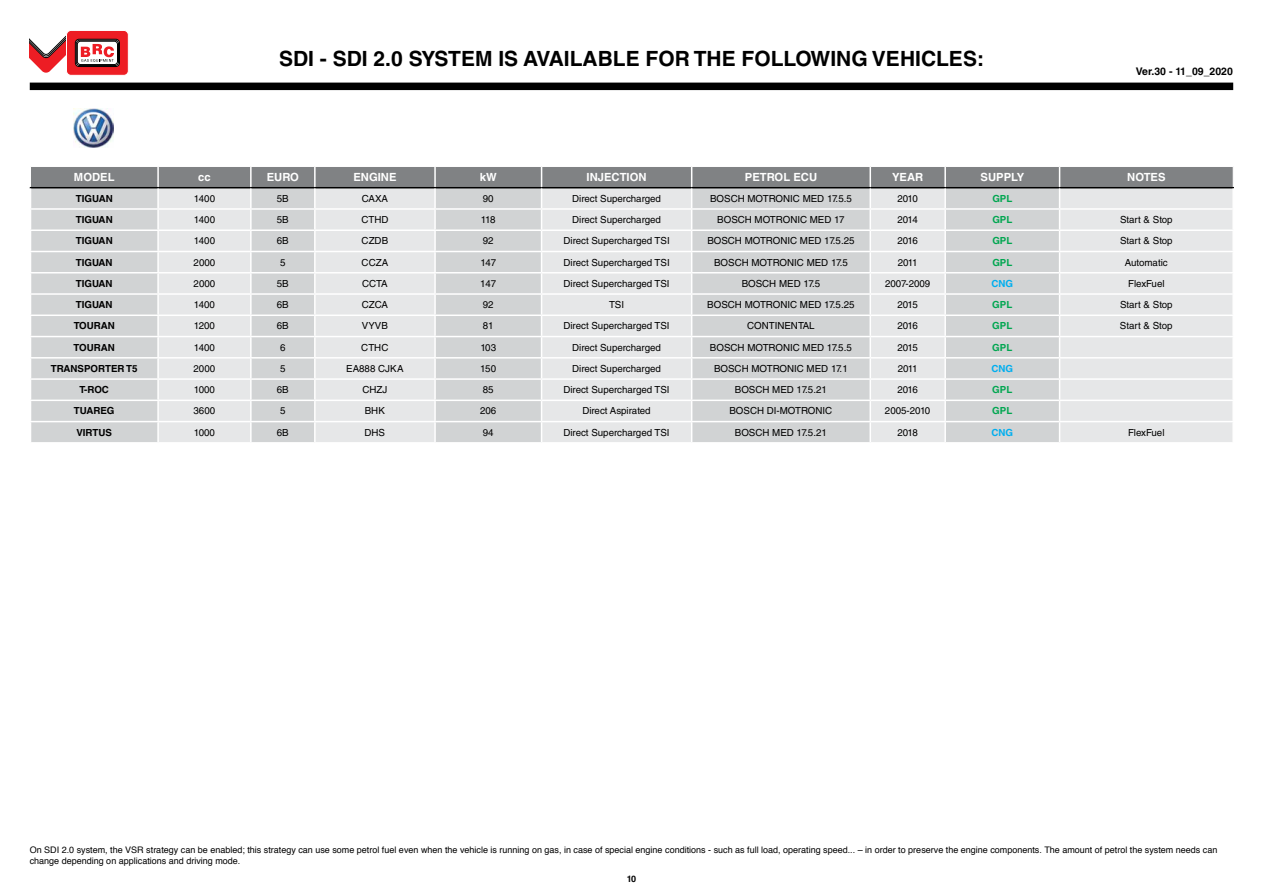
<style>
.page{position:relative;width:1263px;height:893px;background:#fff}
.page>*{position:absolute;margin:0;border:0;box-sizing:border-box;transform-origin:0 0}
.t1{font:700 21px "Helvetica LT Std";color:#000}
.t2{font:700 11.25px "Helvetica LT Std";color:#fff}
.t3{font:700 10.5px "Helvetica LT Std";color:#000}
.t4{font:9.75px "Helvetica LT Std";color:#000}
.t5{font:700 9.75px "Helvetica LT Std";color:#000}
.t6{font:700 9.75px "Helvetica LT Std";color:#00a650}
.t7{font:700 9.75px "Helvetica LT Std";color:#00aeef}
.t8{font:9px/10.8px "Helvetica";color:#000}
.t9{font:700 9px "Helvetica LT Std";color:#000}
</style>
<div class="page">
<div style="left:30px;top:83px;width:1203px;height:7px;background:#000"></div>
<div style="left:66px;top:30px;width:62px;height:45px;background:#ed1d24;border-radius:4px"></div>
<div style="left:66px;top:30px;width:63px;height:46px;border:1px solid #fff;border-radius:4px"></div>
<div style="left:75px;top:39px;width:45px;height:28px;border:1px solid #000;border-radius:4px"></div>
<div style="left:76px;top:40px;width:43px;height:26px;border:1px solid #000;border-radius:3px"></div>
<div style="left:77px;top:41px;width:41px;height:24px;border:1px solid #000;border-radius:3px"></div>
<svg style="left:30px;top:31px;width:86px;height:42px"></svg>
<svg style="left:30px;top:166px;width:1204px;height:276px;background:#d6d8d9"></svg>
<hr style="left:1232px;top:422px;width:2px;height:20px;background:#fff">
<img style="left:73px;top:108px;width:40px;height:40px">
<h1 class="t1" style="left:279px;top:45px;width:706px">SDI - SDI 2.0 SYSTEM IS AVAILABLE FOR THE FOLLOWING VEHICLES:</h1>
<p class="t3" style="left:1136px;top:65px;width:99px">Ver.30 - 11_09_2020</p>
<p class="t2" style="left:74px;top:170px;width:42px">MODEL</p>
<p class="t2" style="left:198px;top:170px;width:14px">cc</p>
<p class="t2" style="left:267px;top:170px;width:34px">EURO</p>
<p class="t2" style="left:353px;top:170px;width:45px">ENGINE</p>
<p class="t2" style="left:480px;top:170px;width:18px">kW</p>
<p class="t2" style="left:587px;top:170px;width:62px">INJECTION</p>
<p class="t2" style="left:745px;top:170px;width:74px">PETROL ECU</p>
<p class="t2" style="left:892px;top:170px;width:33px">YEAR</p>
<p class="t2" style="left:980px;top:170px;width:45px">SUPPLY</p>
<p class="t2" style="left:1127px;top:170px;width:40px">NOTES</p>
<p class="t5" style="left:76px;top:192px;width:38px">TIGUAN</p>
<p class="t4" style="left:194px;top:193px;width:23px">1400</p>
<p class="t4" style="left:277px;top:193px;width:13px">5B</p>
<p class="t4" style="left:362px;top:193px;width:28px">CAXA</p>
<p class="t4" style="left:483px;top:193px;width:12px">90</p>
<p class="t4" style="left:572px;top:193px;width:90px">Direct Supercharged</p>
<p class="t4" style="left:710px;top:193px;width:143px">BOSCH MOTRONIC MED 17.5.5</p>
<p class="t4" style="left:897px;top:193px;width:22px">2010</p>
<p class="t6" style="left:992px;top:192px;width:22px">GPL</p>
<p class="t5" style="left:76px;top:214px;width:38px">TIGUAN</p>
<p class="t4" style="left:194px;top:214px;width:23px">1400</p>
<p class="t4" style="left:277px;top:214px;width:13px">5B</p>
<p class="t4" style="left:361px;top:214px;width:29px">CTHD</p>
<p class="t4" style="left:481px;top:214px;width:16px">118</p>
<p class="t4" style="left:572px;top:214px;width:90px">Direct Supercharged</p>
<p class="t4" style="left:717px;top:214px;width:129px">BOSCH MOTRONIC MED 17</p>
<p class="t4" style="left:897px;top:214px;width:22px">2014</p>
<p class="t6" style="left:992px;top:214px;width:22px">GPL</p>
<p class="t4" style="left:1120px;top:214px;width:54px">Start &amp; Stop</p>
<p class="t5" style="left:76px;top:235px;width:38px">TIGUAN</p>
<p class="t4" style="left:194px;top:235px;width:23px">1400</p>
<p class="t4" style="left:277px;top:235px;width:13px">6B</p>
<p class="t4" style="left:362px;top:235px;width:28px">CZDB</p>
<p class="t4" style="left:483px;top:235px;width:12px">92</p>
<p class="t4" style="left:563px;top:235px;width:108px">Direct Supercharged TSI</p>
<p class="t4" style="left:707px;top:235px;width:149px">BOSCH MOTRONIC MED 17.5.25</p>
<p class="t4" style="left:897px;top:235px;width:22px">2016</p>
<p class="t6" style="left:992px;top:235px;width:22px">GPL</p>
<p class="t4" style="left:1120px;top:235px;width:54px">Start &amp; Stop</p>
<p class="t5" style="left:76px;top:256px;width:38px">TIGUAN</p>
<p class="t4" style="left:194px;top:257px;width:23px">2000</p>
<p class="t4" style="left:280px;top:257px;width:7px">5</p>
<p class="t4" style="left:362px;top:257px;width:28px">CCZA</p>
<p class="t4" style="left:480px;top:257px;width:17px">147</p>
<p class="t4" style="left:563px;top:257px;width:108px">Direct Supercharged TSI</p>
<p class="t4" style="left:714px;top:257px;width:135px">BOSCH MOTRONIC MED 17.5</p>
<p class="t4" style="left:898px;top:257px;width:21px">2011</p>
<p class="t6" style="left:992px;top:256px;width:22px">GPL</p>
<p class="t4" style="left:1125px;top:257px;width:44px">Automatic</p>
<p class="t5" style="left:76px;top:278px;width:38px">TIGUAN</p>
<p class="t4" style="left:194px;top:278px;width:23px">2000</p>
<p class="t4" style="left:277px;top:278px;width:13px">5B</p>
<p class="t4" style="left:362px;top:278px;width:27px">CCTA</p>
<p class="t4" style="left:480px;top:278px;width:17px">147</p>
<p class="t4" style="left:563px;top:278px;width:108px">Direct Supercharged TSI</p>
<p class="t4" style="left:742px;top:278px;width:80px">BOSCH MED 17.5</p>
<p class="t4" style="left:885px;top:278px;width:47px">2007-2009</p>
<p class="t7" style="left:991px;top:278px;width:23px">CNG</p>
<p class="t4" style="left:1128px;top:278px;width:38px">FlexFuel</p>
<p class="t5" style="left:76px;top:299px;width:38px">TIGUAN</p>
<p class="t4" style="left:194px;top:299px;width:23px">1400</p>
<p class="t4" style="left:277px;top:299px;width:13px">6B</p>
<p class="t4" style="left:362px;top:299px;width:28px">CZCA</p>
<p class="t4" style="left:483px;top:299px;width:12px">92</p>
<p class="t4" style="left:609px;top:299px;width:17px">TSI</p>
<p class="t4" style="left:707px;top:299px;width:149px">BOSCH MOTRONIC MED 17.5.25</p>
<p class="t4" style="left:897px;top:299px;width:22px">2015</p>
<p class="t6" style="left:992px;top:299px;width:22px">GPL</p>
<p class="t4" style="left:1120px;top:299px;width:54px">Start &amp; Stop</p>
<p class="t5" style="left:74px;top:320px;width:43px">TOURAN</p>
<p class="t4" style="left:194px;top:320px;width:23px">1200</p>
<p class="t4" style="left:277px;top:320px;width:13px">6B</p>
<p class="t4" style="left:362px;top:320px;width:28px">VYVB</p>
<p class="t4" style="left:483px;top:320px;width:12px">81</p>
<p class="t4" style="left:563px;top:320px;width:108px">Direct Supercharged TSI</p>
<p class="t4" style="left:747px;top:320px;width:69px">CONTINENTAL</p>
<p class="t4" style="left:897px;top:320px;width:22px">2016</p>
<p class="t6" style="left:992px;top:320px;width:22px">GPL</p>
<p class="t4" style="left:1120px;top:320px;width:54px">Start &amp; Stop</p>
<p class="t5" style="left:74px;top:341px;width:43px">TOURAN</p>
<p class="t4" style="left:194px;top:342px;width:23px">1400</p>
<p class="t4" style="left:280px;top:342px;width:7px">6</p>
<p class="t4" style="left:361px;top:342px;width:29px">CTHC</p>
<p class="t4" style="left:480px;top:342px;width:17px">103</p>
<p class="t4" style="left:572px;top:342px;width:90px">Direct Supercharged</p>
<p class="t4" style="left:710px;top:342px;width:143px">BOSCH MOTRONIC MED 17.5.5</p>
<p class="t4" style="left:897px;top:342px;width:22px">2015</p>
<p class="t6" style="left:992px;top:341px;width:22px">GPL</p>
<p class="t5" style="left:51px;top:363px;width:88px">TRANSPORTER T5</p>
<p class="t4" style="left:194px;top:363px;width:23px">2000</p>
<p class="t4" style="left:280px;top:363px;width:7px">5</p>
<p class="t4" style="left:346px;top:363px;width:59px">EA888 CJKA</p>
<p class="t4" style="left:480px;top:363px;width:17px">150</p>
<p class="t4" style="left:572px;top:363px;width:90px">Direct Supercharged</p>
<p class="t4" style="left:714px;top:363px;width:135px">BOSCH MOTRONIC MED 17.1</p>
<p class="t4" style="left:898px;top:363px;width:21px">2011</p>
<p class="t7" style="left:991px;top:363px;width:23px">CNG</p>
<p class="t5" style="left:79px;top:384px;width:31px">T-ROC</p>
<p class="t4" style="left:194px;top:384px;width:23px">1000</p>
<p class="t4" style="left:277px;top:384px;width:13px">6B</p>
<p class="t4" style="left:362px;top:384px;width:26px">CHZJ</p>
<p class="t4" style="left:483px;top:384px;width:12px">85</p>
<p class="t4" style="left:563px;top:384px;width:108px">Direct Supercharged TSI</p>
<p class="t4" style="left:735px;top:384px;width:94px">BOSCH MED 17.5.21</p>
<p class="t4" style="left:897px;top:384px;width:22px">2016</p>
<p class="t6" style="left:992px;top:384px;width:22px">GPL</p>
<p class="t5" style="left:74px;top:405px;width:42px">TUAREG</p>
<p class="t4" style="left:193px;top:405px;width:23px">3600</p>
<p class="t4" style="left:280px;top:405px;width:7px">5</p>
<p class="t4" style="left:365px;top:405px;width:22px">BHK</p>
<p class="t4" style="left:480px;top:405px;width:18px">206</p>
<p class="t4" style="left:582px;top:405px;width:70px">Direct Aspirated</p>
<p class="t4" style="left:729px;top:405px;width:104px">BOSCH DI-MOTRONIC</p>
<p class="t4" style="left:885px;top:405px;width:47px">2005-2010</p>
<p class="t6" style="left:992px;top:405px;width:22px">GPL</p>
<p class="t5" style="left:76px;top:426px;width:37px">VIRTUS</p>
<p class="t4" style="left:194px;top:427px;width:23px">1000</p>
<p class="t4" style="left:277px;top:427px;width:13px">6B</p>
<p class="t4" style="left:365px;top:427px;width:22px">DHS</p>
<p class="t4" style="left:483px;top:427px;width:12px">94</p>
<p class="t4" style="left:563px;top:427px;width:108px">Direct Supercharged TSI</p>
<p class="t4" style="left:735px;top:427px;width:94px">BOSCH MED 17.5.21</p>
<p class="t4" style="left:897px;top:427px;width:22px">2018</p>
<p class="t7" style="left:991px;top:426px;width:23px">CNG</p>
<p class="t4" style="left:1128px;top:427px;width:38px">FlexFuel</p>
<p class="t8" style="left:30px;top:844px;width:1189px">On SDI 2.0 system, the VSR strategy can be enabled; this strategy can use some petrol fuel even when the vehicle is running on gas, in case of special engine conditions - such as full load, operating speed... – in order to preserve the engine components. The amount of petrol the system needs can change depending on applications and driving mode.</p>
<p class="t9" style="left:627px;top:874px;width:11px">10</p>
</div>
